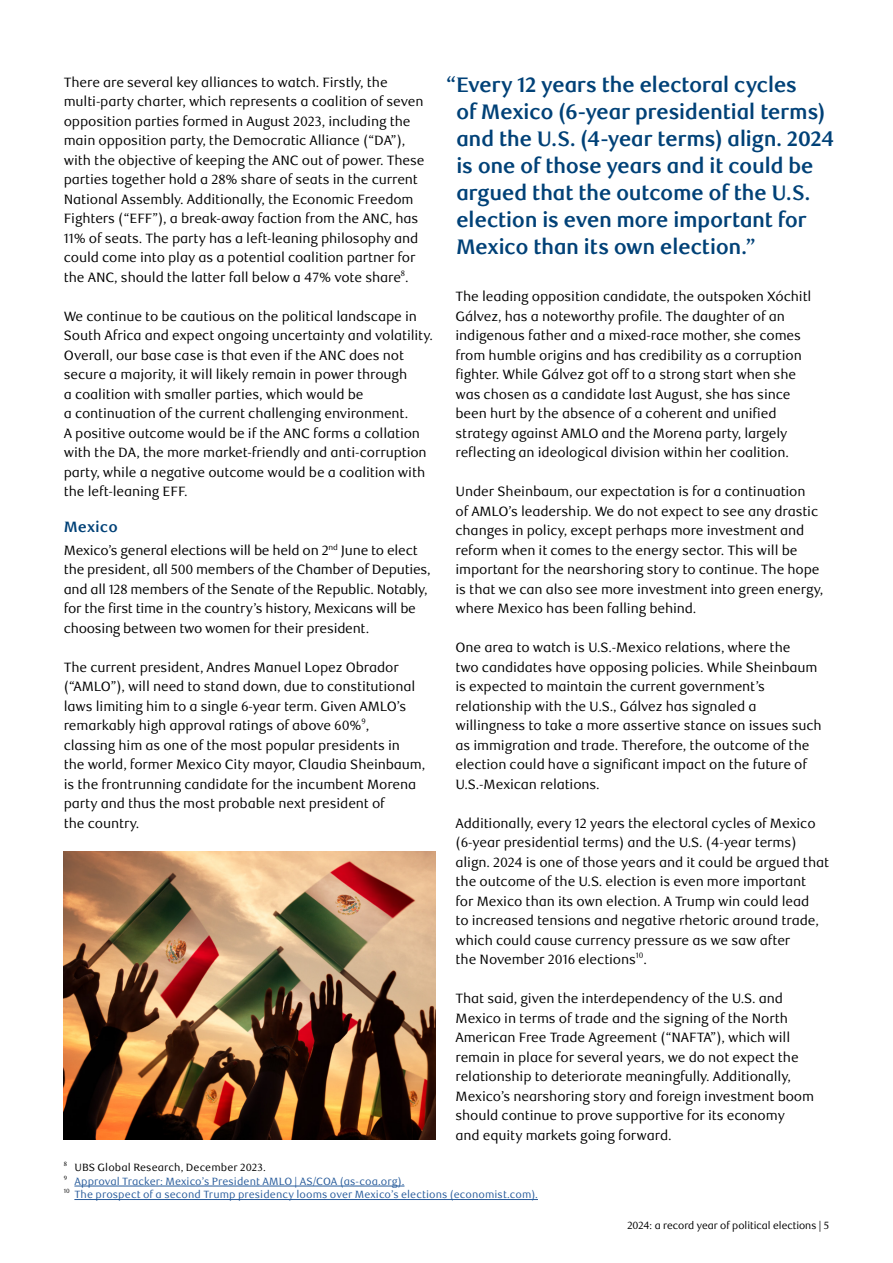
<style>
.page{position:relative;width:893px;height:1263px;background:#fff}
.page>*{position:absolute;margin:0;border:0;box-sizing:border-box;transform-origin:0 0}
.t1{font:700 21px/27px "RBC Text";letter-spacing:-.025em;color:#004177}
.t2{font:700 15px "RBC Text";color:#004177}
.t3{font:13.5px/19.5px "RBC Text";letter-spacing:-.01em;color:#000}
.t4{font:10.5px "RBC Text";letter-spacing:.01em;color:#275b9b}
.t5{font:10.5px "RBC Display";color:#000}
.t6{font:10.5px "RBC Text";letter-spacing:.005em;color:#000}
.t7{font:6.15px "RBC Text";color:#000}
</style>
<div class="page">
<hr style="left:74px;top:1186px;width:330px;height:1px;background:#275b9b">
<hr style="left:74px;top:1199px;width:464px;height:1px;background:#275b9b">
<img style="left:64px;top:851px;width:372px;height:289px">
<p class="t3" style="left:64px;top:73px;width:362px">There are several key alliances to watch. Firstly, the multi-party charter, which represents a coalition of seven opposition parties formed in August 2023, including the main opposition party, the Democratic Alliance (“DA”), with the objective of keeping the ANC out of power. These parties together hold a 28% share of seats in the current National Assembly. Additionally, the Economic Freedom Fighters (“EFF”), a break-away faction from the ANC, has 11% of seats. The party has a left-leaning philosophy and could come into play as a potential coalition partner for the ANC, should the latter fall below a 47% vote share<sup>8</sup>.</p>
<p class="t3" style="left:64px;top:307px;width:371px">We continue to be cautious on the political landscape in South Africa and expect ongoing uncertainty and volatility.<br>Overall, our base case is that even if the ANC does not secure a majority, it will likely remain in power through<br>a coalition with smaller parties, which would be<br>a continuation of the current challenging environment.<br>A positive outcome would be if the ANC forms a collation with the DA, the more market-friendly and anti-corruption party, while a negative outcome would be a coalition with the left-leaning EFF.</p>
<p class="t2" style="left:64px;top:518px;width:56px">Mexico</p>
<p class="t3" style="left:64px;top:541px;width:368px">Mexico’s general elections will be held on 2<sup>nd</sup> June to elect the president, all 500 members of the Chamber of Deputies, and all 128 members of the Senate of the Republic. Notably, for the first time in the country’s history, Mexicans will be choosing between two women for their president.</p>
<p class="t3" style="left:64px;top:658px;width:363px">The current president, Andres Manuel Lopez Obrador (“AMLO”), will need to stand down, due to constitutional laws limiting him to a single 6-year term. Given AMLO’s remarkably high approval ratings of above 60%<sup>9</sup>,<br>classing him as one of the most popular presidents in<br>the world, former Mexico City mayor, Claudia Sheinbaum, is the frontrunning candidate for the incumbent Morena party and thus the most probable next president of<br>the country.</p>
<p class="t1" style="left:456px;top:72px;width:380px;text-indent:-10px">“Every 12 years the electoral cycles<br>of Mexico (6-year presidential terms) and the U.S. (4-year terms) align. 2024 is one of those years and it could be argued that the outcome of the U.S. election is even more important for Mexico than its own election.”</p>
<p class="t3" style="left:455px;top:287px;width:357px">The leading opposition candidate, the outspoken Xóchitl Gálvez, has a noteworthy profile. The daughter of an indigenous father and a mixed-race mother, she comes from humble origins and has credibility as a corruption fighter. While Gálvez got off to a strong start when she was chosen as a candidate last August, she has since been hurt by the absence of a coherent and unified strategy against AMLO and the Morena party, largely reflecting an ideological division within her coalition.</p>
<p class="t3" style="left:455px;top:482px;width:369px">Under Sheinbaum, our expectation is for a continuation<br>of AMLO’s leadership. We do not expect to see any drastic changes in policy, except perhaps more investment and reform when it comes to the energy sector. This will be important for the nearshoring story to continue. The hope is that we can also see more investment into green energy, where Mexico has been falling behind.</p>
<p class="t3" style="left:455px;top:638px;width:368px">One area to watch is U.S.-Mexico relations, where the<br>two candidates have opposing policies. While Sheinbaum is expected to maintain the current government’s relationship with the U.S., Gálvez has signaled a willingness to take a more assertive stance on issues such as immigration and trade. Therefore, the outcome of the election could have a significant impact on the future of U.S.-Mexican relations.</p>
<p class="t3" style="left:455px;top:813px;width:375px">Additionally, every 12 years the electoral cycles of Mexico (6-year presidential terms) and the U.S. (4-year terms) align. 2024 is one of those years and it could be argued that the outcome of the U.S. election is even more important<br>for Mexico than its own election. A Trump win could lead<br>to increased tensions and negative rhetoric around trade, which could cause currency pressure as we saw after<br>the November 2016 elections<sup>10</sup>.</p>
<p class="t3" style="left:455px;top:989px;width:360px">That said, given the interdependency of the U.S. and Mexico in terms of trade and the signing of the North American Free Trade Agreement (“NAFTA”), which will remain in place for several years, we do not expect the relationship to deteriorate meaningfully. Additionally, Mexico’s nearshoring story and foreign investment boom should continue to prove supportive for its economy<br>and equity markets going forward.</p>
<p class="t7" style="left:64px;top:1161px;width:5px">8</p>
<p class="t6" style="left:74px;top:1162px;width:193px">UBS Global Research, December 2023.</p>
<p class="t7" style="left:64px;top:1174px;width:5px">9</p>
<p class="t4" style="left:74px;top:1175px;width:332px">Approval Tracker: Mexico’s President AMLO | AS/COA (as-coa.org).</p>
<p class="t7" style="left:64px;top:1188px;width:7px">10</p>
<p class="t4" style="left:74px;top:1189px;width:465px">The prospect of a second Trump presidency looms over Mexico’s elections (economist.com).</p>
<p class="t5" style="left:627px;top:1219px;width:203px">2024: a record year of political elections | 5</p>
</div>
